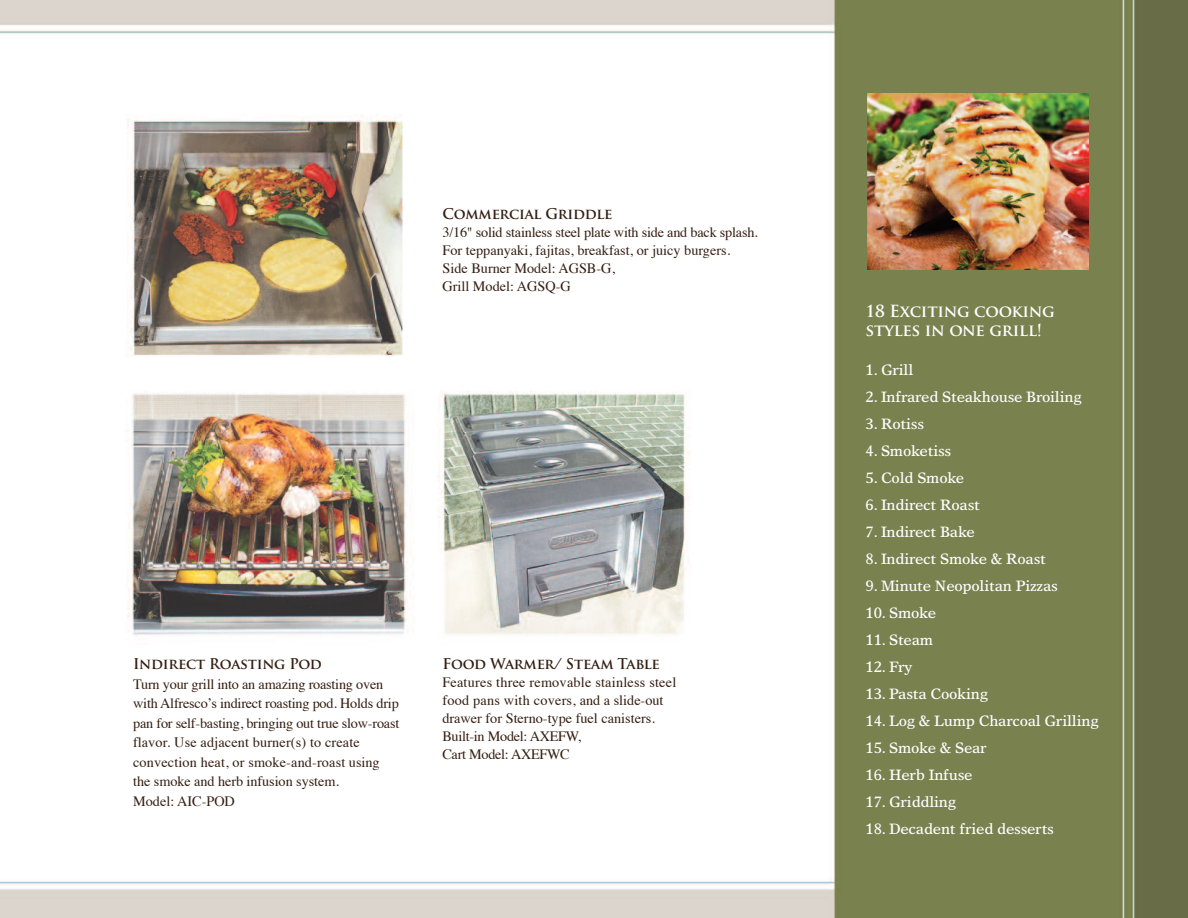
<style>
.page{position:relative;width:1188px;height:918px;background:#fff}
.page>*{position:absolute;margin:0;border:0;box-sizing:border-box;transform-origin:0 0}
.t1{font:700 16.35px/19.5px "Trajan Pro";letter-spacing:-.015em;color:#fff}
.t2{font:15px "Times Europa";letter-spacing:-.015em;color:#fff}
.t3{font:700 14.4px "Trajan Pro";letter-spacing:-.015em;color:#341d10}
.t4{font:14.25px/18px "Times";color:#341d10}
</style>
<div class="page">
<img style="left:0;top:0;width:1188px;height:918px">
<img style="left:868px;top:94px;width:220px;height:176px">
<p class="t3" style="left:442px;top:206px;width:172px">Commercial Griddle</p>
<p class="t4" style="left:442px;top:225px;width:317px">3/16" solid stainless steel plate with side and back splash.<br>For teppanyaki, fajitas, breakfast, or juicy burgers.<br>Side Burner Model: AGSB-G,<br>Grill Model: AGSQ-G</p>
<p class="t3" style="left:133px;top:656px;width:190px">Indirect Roasting Pod</p>
<p class="t4" style="left:133px;top:675px;width:268px;line-height:19.5px">Turn your grill into an amazing roasting oven with Alfresco’s indirect roasting pod. Holds drip pan for self-basting, bringing out true slow-roast flavor. Use adjacent burner(s) to create convection heat, or smoke-and-roast using the smoke and herb infusion system.<br>Model: AIC-POD</p>
<p class="t3" style="left:442px;top:656px;width:219px">Food Warmer/ Steam Table</p>
<p class="t4" style="left:442px;top:674px;width:235px">Features three removable stainless steel food pans with covers, and a slide-out drawer for Sterno-type fuel canisters.<br>Built-in Model: AXEFW,<br>Cart Model: AXEFWC</p>
<p class="t1" style="left:866px;top:301px;width:191px">18 Exciting cooking styles in one grill!</p>
<p class="t2" style="left:866px;top:365px;width:49px">1. Grill</p>
<p class="t2" style="left:866px;top:392px;width:218px">2. Infrared Steakhouse Broiling</p>
<p class="t2" style="left:866px;top:419px;width:60px">3. Rotiss</p>
<p class="t2" style="left:866px;top:446px;width:87px">4. Smoketiss</p>
<p class="t2" style="left:866px;top:473px;width:100px">5. Cold Smoke</p>
<p class="t2" style="left:866px;top:500px;width:116px">6. Indirect Roast</p>
<p class="t2" style="left:866px;top:527px;width:111px">7. Indirect Bake</p>
<p class="t2" style="left:866px;top:554px;width:182px">8. Indirect Smoke &amp; Roast</p>
<p class="t2" style="left:866px;top:581px;width:194px">9. Minute Neopolitan Pizzas</p>
<p class="t2" style="left:866px;top:608px;width:72px">10. Smoke</p>
<p class="t2" style="left:866px;top:635px;width:69px">11. Steam</p>
<p class="t2" style="left:866px;top:662px;width:48px">12. Fry</p>
<p class="t2" style="left:866px;top:689px;width:124px">13. Pasta Cooking</p>
<p class="t2" style="left:866px;top:716px;width:235px">14. Log &amp; Lump Charcoal Grilling</p>
<p class="t2" style="left:866px;top:743px;width:123px">15. Smoke &amp; Sear</p>
<p class="t2" style="left:866px;top:770px;width:108px">16. Herb Infuse</p>
<p class="t2" style="left:866px;top:797px;width:92px">17. Griddling</p>
<p class="t2" style="left:866px;top:824px;width:190px">18. Decadent fried desserts</p>
</div>
